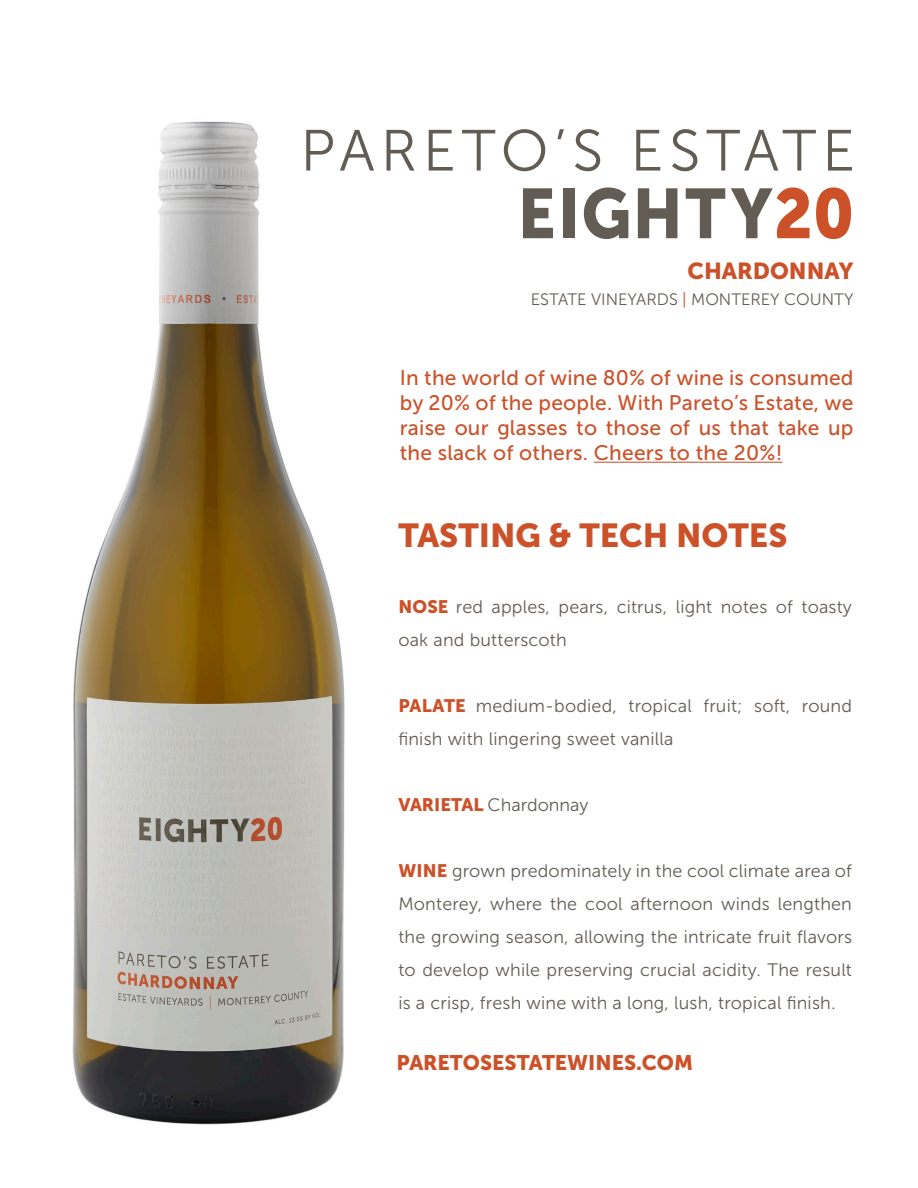
<style>
.page{position:relative;width:918px;height:1188px;background:#fff}
.page>*{position:absolute;margin:0;border:0;box-sizing:border-box;transform-origin:0 0}
.t1{font:33px "Museo Sans 900";color:#cc5128}
.t2{font:23.1px "Museo Sans 900";color:#cc5128}
.Paragraph_Style_1{font:21px/25.2px "Museo Sans 500";letter-spacing:.01em;color:#cc5128;text-align:justify}
.t3{font:21px "Museo Sans 900";color:#cc5128}
.Paragraph_Style_1-2{font:18px/33px "Museo Sans 300";letter-spacing:.01em;color:#635c54}
.t4{font:16.5px "Museo Sans 300";color:#635c54}
.s1{color:#cc5128}
.s2{font-family:"Museo Sans 900";color:#cc5128}
</style>
<div class="page">
<img style="left:72px;top:121px;width:286px;height:1004px">
<svg style="left:523px;top:188px;width:30px;height:50px"></svg>
<div style="left:564px;top:188px;width:11px;height:50px;background:#635c54"></div>
<svg style="left:584px;top:187px;width:44px;height:52px"></svg>
<svg style="left:638px;top:188px;width:39px;height:50px"></svg>
<svg style="left:686px;top:188px;width:39px;height:50px"></svg>
<svg style="left:731px;top:187px;width:79px;height:51px"></svg>
<svg style="left:816px;top:187px;width:35px;height:52px"></svg>
<svg style="left:306px;top:130px;width:27px;height:41px"></svg>
<svg style="left:340px;top:130px;width:34px;height:41px"></svg>
<svg style="left:387px;top:130px;width:28px;height:41px"></svg>
<svg style="left:429px;top:130px;width:24px;height:41px"></svg>
<svg style="left:462px;top:130px;width:33px;height:41px"></svg>
<svg style="left:504px;top:129px;width:41px;height:42px"></svg>
<svg style="left:557px;top:129px;width:7px;height:10px"></svg>
<svg style="left:575px;top:129px;width:25px;height:42px"></svg>
<svg style="left:636px;top:130px;width:24px;height:41px"></svg>
<svg style="left:672px;top:129px;width:25px;height:42px"></svg>
<svg style="left:707px;top:130px;width:109px;height:41px"></svg>
<svg style="left:828px;top:130px;width:24px;height:41px"></svg>
<hr style="left:594px;top:462px;width:188px;height:1px;background:#cc5128">
<p class="t2" style="left:687px;top:257px;width:168px">CHARDONNAY</p>
<p class="t4" style="left:531px;top:291px;width:324px">ESTATE VINEYARDS <span class="s1">|</span> MONTEREY COUNTY</p>
<p class="Paragraph_Style_1" style="left:400px;top:365px;width:455px">In the world of wine 80% of wine is consumed by 20% of the people. With Pareto’s Estate, we raise our glasses to those of us that take up the slack of others. Cheers to the 20%!</p>
<p class="t1" style="left:398px;top:516px;width:391px">TASTING &amp; TECH NOTES</p>
<p class="Paragraph_Style_1-2" style="left:398px;top:590px;width:455px"><span class="s2">NOSE</span> red apples, pears, citrus, light notes of toasty oak and butterscoth</p>
<p class="Paragraph_Style_1-2" style="left:398px;top:689px;width:455px"><span class="s2">PALATE</span> medium-bodied, tropical fruit; soft, round finish with lingering sweet vanilla</p>
<p class="Paragraph_Style_1-2" style="left:398px;top:788px;width:192px"><span class="s2">VARIETAL</span> Chardonnay</p>
<p class="Paragraph_Style_1-2" style="left:398px;top:854px;width:455px;text-align:justify"><span class="s2">WINE</span> grown predominately in the cool climate area of Monterey, where the cool afternoon winds lengthen the growing season, allowing the intricate fruit flavors to develop while preserving crucial acidity. The result is a crisp, fresh wine with a long, lush, tropical finish.</p>
<p class="t3" style="left:396px;top:1050px;width:298px">PARETOSESTATEWINES.COM</p>
</div>
